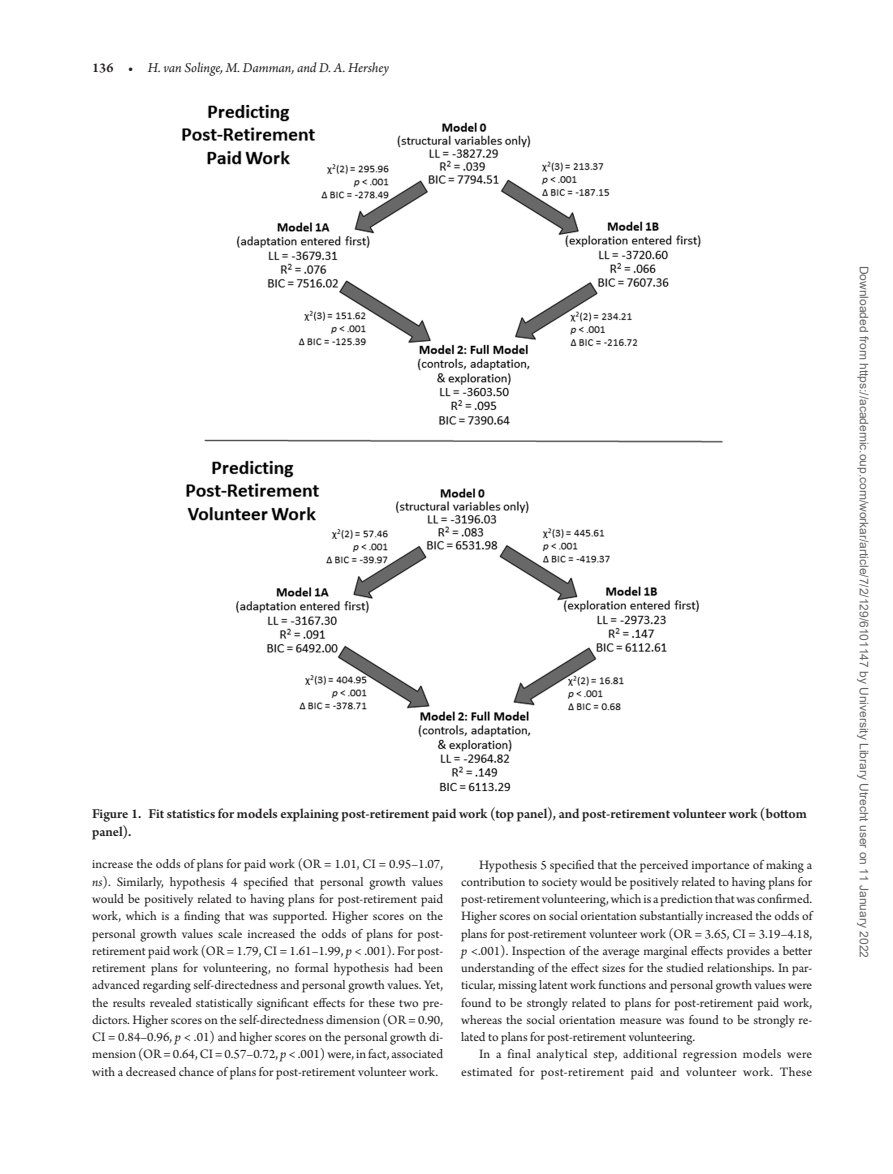
<style>
.page{position:relative;width:893px;height:1174px;background:#fff}
.page>*{position:absolute;margin:0;border:0;box-sizing:border-box;transform-origin:0 0}
.t1{font:600 14.25px/17.2px "Arno Pro";letter-spacing:-.005em;color:#231f20}
.t2{font:italic 14.25px "Arno Pro";letter-spacing:-.005em;color:#231f20}
.t3{font:13.5px/17.2px "Arno Pro";letter-spacing:.01em;color:#231f20;text-align:justify}
.t4{font:12px "Arial";color:#666}
.s1{font-weight:600;font-style:normal}
.s2{font-style:italic}
</style>
<div class="page">
<img style="left:182px;top:104px;width:541px;height:687px">
<p class="t2" style="left:92px;top:59px;width:299px"><span class="s1">136 •</span> H. van Solinge, M. Damman, and D. A. Hershey</p>
<p class="t1" style="left:92px;top:806px;width:716px">Figure 1. Fit statistics for models explaining post-retirement paid work (top panel), and post-retirement volunteer work (bottom panel).</p>
<p class="t3" style="left:92px;top:856px;width:353px">increase the odds of plans for paid work (OR = 1.01, CI = 0.95–1.07, <span class="s2">ns</span>). Similarly, hypothesis 4 specified that personal growth values would be positively related to having plans for post-retirement paid work, which is a finding that was supported. Higher scores on the personal growth values scale increased the odds of plans for post&shy;retirement paid work (OR = 1.79, CI = 1.61–1.99, <span class="s2">p</span> &lt; .001). For post&shy;retirement plans for volunteering, no formal hypothesis had been advanced regarding self-directedness and personal growth values. Yet, the results revealed statistically significant effects for these two pre&shy;dictors. Higher scores on the self-directedness dimension (OR = 0.90, CI = 0.84–0.96, <span class="s2">p</span> &lt; .01) and higher scores on the personal growth di&shy;mension (OR = 0.64, CI = 0.57–0.72, <span class="s2">p</span> &lt; .001) were, in fact, associated with a decreased chance of plans for post-retirement volunteer work.</p>
<p class="t3" style="left:461px;top:856px;width:353px;text-indent:18px">Hypothesis 5 specified that the perceived importance of making a contribution to society would be positively related to having plans for post-retirement volunteering, which is a prediction that was confirmed.<br>Higher scores on social orientation substantially increased the odds of plans for post-retirement volunteer work (OR = 3.65, CI = 3.19–4.18, <span class="s2">p</span> &lt;.001). Inspection of the average marginal effects provides a better understanding of the effect sizes for the studied relationships. In par&shy;ticular, missing latent work functions and personal growth values were found to be strongly related to plans for post-retirement paid work, whereas the social orientation measure was found to be strongly re&shy;lated to plans for post-retirement volunteering.</p>
<p class="t3" style="left:461px;top:1046px;width:352px;text-align:right">In a final analytical step, additional regression models were estimated for post-retirement paid and volunteer work. These</p>
<p class="t4" style="left:868px;top:266px;width:693px;rotate:90deg">Downloaded from https://academic.oup.com/workar/article/7/2/129/6101147 by University Library Utrecht user on 11 January 2022</p>
</div>
